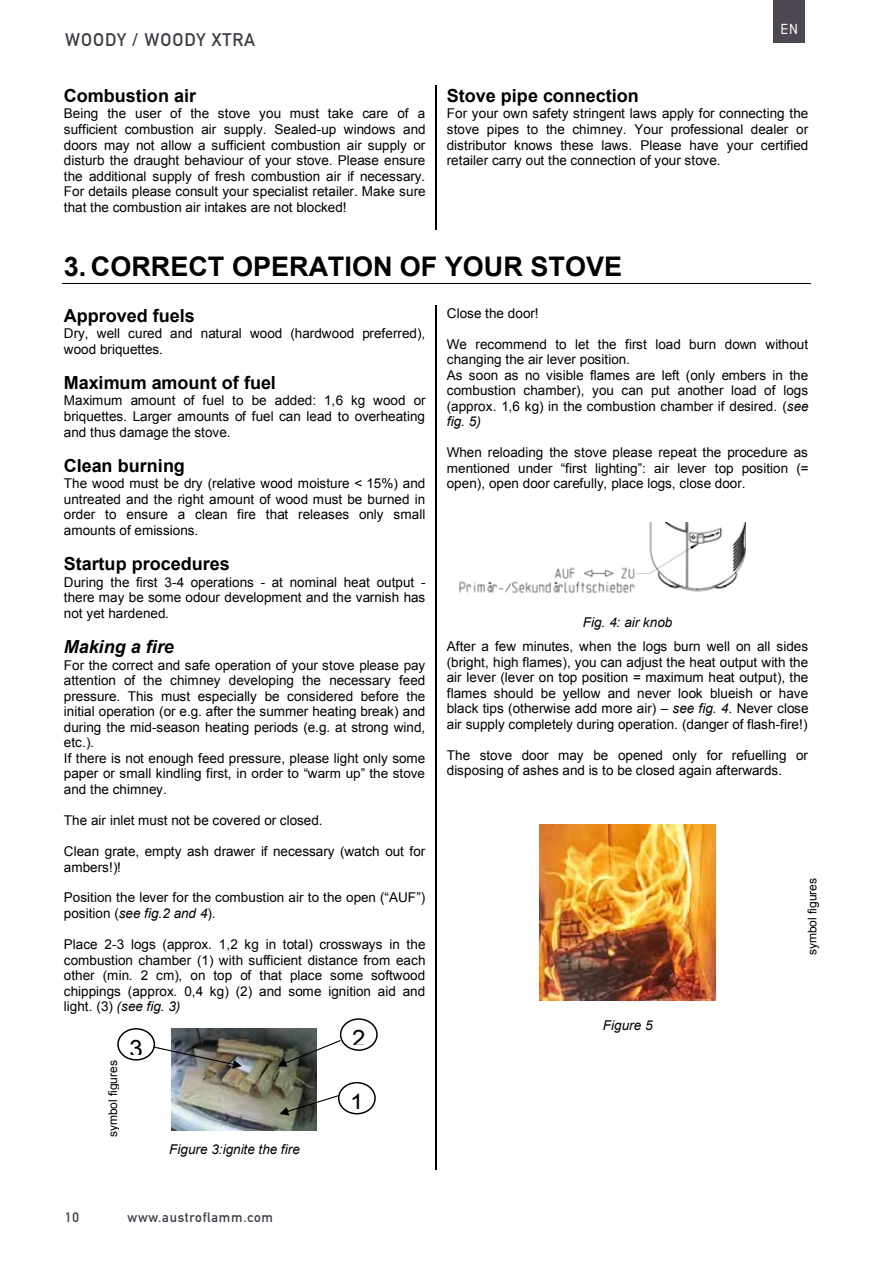
<style>
.page{position:relative;width:893px;height:1263px;background:#fff}
.page>*{position:absolute;margin:0;border:0;box-sizing:border-box;transform-origin:0 0}
.t1{font:700 27px "Arial";color:#000}
.t2{font:24px "Arial";color:#000}
.t3{font:700 18px "Arial";color:#000}
.t4{font:700 18px "DIN Alternate";letter-spacing:.055em;color:#413c45}
.t5{font:italic 700 18px "Arial";color:#000}
.t6{font:14.55px "Simplon Norm";color:#fff}
.t7{font:13.5px/15.6px "Arial";color:#000;text-align:justify}
.t8{font:italic 13.5px "Arial";color:#000}
.t9{font:700 13.5px "DIN Alternate";letter-spacing:.055em;color:#413c45}
.t10{font:12px "Arial";letter-spacing:-.005em;color:#000}
.s1{font-style:italic}
</style>
<div class="page">
<hr style="left:62px;top:283px;width:748px;height:1px;background:#000">
<img style="left:459px;top:522px;width:287px;height:71px">
<img style="left:539px;top:825px;width:177px;height:176px">
<hr style="left:435px;top:85px;width:2px;height:145px;background:#000">
<hr style="left:435px;top:305px;width:2px;height:864px;background:#000">
<img style="left:172px;top:1029px;width:145px;height:101px">
<svg style="left:279px;top:1095px;width:60px;height:20px"></svg>
<svg style="left:277px;top:1040px;width:64px;height:27px"></svg>
<svg style="left:154px;top:1047px;width:88px;height:22px"></svg>
<svg style="left:341px;top:1019px;width:36px;height:31px"></svg>
<div style="left:340px;top:1018px;width:38px;height:33px;border:2px solid #000;border-radius:50%"></div>
<img style="left:347px;top:1024px;width:24px;height:21px">
<svg style="left:339px;top:1083px;width:36px;height:31px"></svg>
<div style="left:338px;top:1082px;width:38px;height:32px;border:2px solid #000;border-radius:50%"></div>
<img style="left:345px;top:1088px;width:24px;height:20px">
<svg style="left:118px;top:1029px;width:36px;height:31px"></svg>
<div style="left:117px;top:1028px;width:38px;height:32px;border:2px solid #000;border-radius:50%"></div>
<img style="left:124px;top:1034px;width:24px;height:20px">
<div style="left:773px;top:0;width:32px;height:42px;background:#4d4751"></div>
<h3 class="t4" style="left:65px;top:25px;width:192px">WOODY / WOODY XTRA</h3>
<h3 class="t3" style="left:64px;top:84px;width:134px">Combustion air</h3>
<p class="t7" style="left:64px;top:106px;width:363px">Being the user of the stove you must take care of a sufficient combustion air supply. Sealed-up windows and doors may not allow a sufficient combustion air supply or disturb the draught behaviour of your stove. Please ensure the additional supply of fresh combustion air if necessary.<br>For details please consult your specialist retailer. Make sure that the combustion air intakes are not blocked!</p>
<p class="t6" style="left:780px;top:21px;width:19px">EN</p>
<h3 class="t3" style="left:447px;top:84px;width:194px">Stove pipe connection</h3>
<p class="t7" style="left:447px;top:106px;width:363px">For your own safety stringent laws apply for connecting the stove pipes to the chimney. Your professional dealer or distributor knows these laws. Please have your certified retailer carry out the connection of your stove.</p>
<h1 class="t1" style="left:64px;top:249px;width:560px">3. CORRECT OPERATION OF YOUR STOVE</h1>
<h3 class="t3" style="left:64px;top:303px;width:133px">Approved fuels</h3>
<p class="t7" style="left:64px;top:326px;width:363px">Dry, well cured and natural wood (hardwood preferred), wood briquettes.</p>
<h3 class="t3" style="left:64px;top:371px;width:214px">Maximum amount of fuel</h3>
<p class="t7" style="left:64px;top:393px;width:363px">Maximum amount of fuel to be added: 1,6 kg wood or briquettes. Larger amounts of fuel can lead to overheating and thus damage the stove.</p>
<h3 class="t3" style="left:64px;top:454px;width:122px">Clean burning</h3>
<p class="t7" style="left:64px;top:476px;width:363px">The wood must be dry (relative wood moisture &lt; 15%) and untreated and the right amount of wood must be burned in order to ensure a clean fire that releases only small amounts of emissions.</p>
<h3 class="t3" style="left:64px;top:552px;width:167px">Startup procedures</h3>
<p class="t7" style="left:64px;top:574px;width:363px">During the first 3-4 operations - at nominal heat output - there may be some odour development and the varnish has not yet hardened.</p>
<h3 class="t5" style="left:64px;top:635px;width:112px">Making a fire</h3>
<p class="t7" style="left:64px;top:657px;width:363px;text-align:left">For the correct and safe operation of your stove please pay attention of the chimney developing the necessary feed pressure. This must especially be considered before the initial operation (or e.g. after the summer heating break) and during the mid-season heating periods (e.g. at strong wind, etc.).<br>If there is not enough feed pressure, please light only some paper or small kindling first, in order to “warm up” the stove and the chimney.</p>
<p class="t7" style="left:64px;top:812px;width:260px">The air inlet must not be covered or closed.</p>
<p class="t7" style="left:64px;top:843px;width:363px">Clean grate, empty ash drawer if necessary (watch out for ambers!)!</p>
<p class="t7" style="left:64px;top:890px;width:363px">Position the lever for the combustion air to the open (“AUF”) position (<span class="s1">see fig.2 and 4</span>).</p>
<p class="t7" style="left:64px;top:937px;width:363px">Place 2-3 logs (approx. 1,2 kg in total) crossways in the combustion chamber (1) with sufficient distance from each other (min. 2 cm), on top of that place some softwood chippings (approx. 0,4 kg) (2) and some ignition aid and light. (3) <span class="s1">(see fig. 3)</span></p>
<p class="t7" style="left:447px;top:305px;width:93px">Close the door!</p>
<p class="t7" style="left:447px;top:336px;width:363px;text-align:left">We recommend to let the first load burn down without changing the air lever position.<br>As soon as no visible flames are left (only embers in the combustion chamber), you can put another load of logs (approx. 1,6 kg) in the combustion chamber if desired. (<span class="s1">see fig. 5)</span></p>
<p class="t7" style="left:447px;top:445px;width:363px">When reloading the stove please repeat the procedure as mentioned under “first lighting”: air lever top position (= open), open door carefully, place logs, close door.</p>
<p class="t8" style="left:583px;top:613px;width:91px">Fig. 4: air knob</p>
<p class="t7" style="left:447px;top:639px;width:363px">After a few minutes, when the logs burn well on all sides (bright, high flames), you can adjust the heat output with the air lever (lever on top position = maximum heat output), the flames should be yellow and never look blueish or have black tips (otherwise add more air) – <span class="s1">see fig. 4</span>. Never close air supply completely during operation. (danger of flash-fire!)</p>
<p class="t7" style="left:447px;top:747px;width:363px">The stove door may be opened only for refuelling or disposing of ashes and is to be closed again afterwards.</p>
<p class="t10" style="left:804px;top:955px;width:79px;rotate:-90deg">symbol figures</p>
<p class="t10" style="left:105px;top:1137px;width:79px;rotate:-90deg">symbol figures</p>
<h2 class="t2" style="left:130px;top:1033px;width:15px">3</h2>
<p class="t8" style="left:169px;top:1140px;width:132px">Figure 3:ignite the fire</p>
<p class="t9" style="left:65px;top:1207px;width:15px">10</p>
<p class="t9" style="left:128px;top:1207px;width:147px">www.austroflamm.com</p>
<h2 class="t2" style="left:352px;top:1023px;width:15px">2</h2>
<h2 class="t2" style="left:350px;top:1086px;width:15px">1</h2>
<p class="t8" style="left:603px;top:1016px;width:51px">Figure 5</p>
</div>
